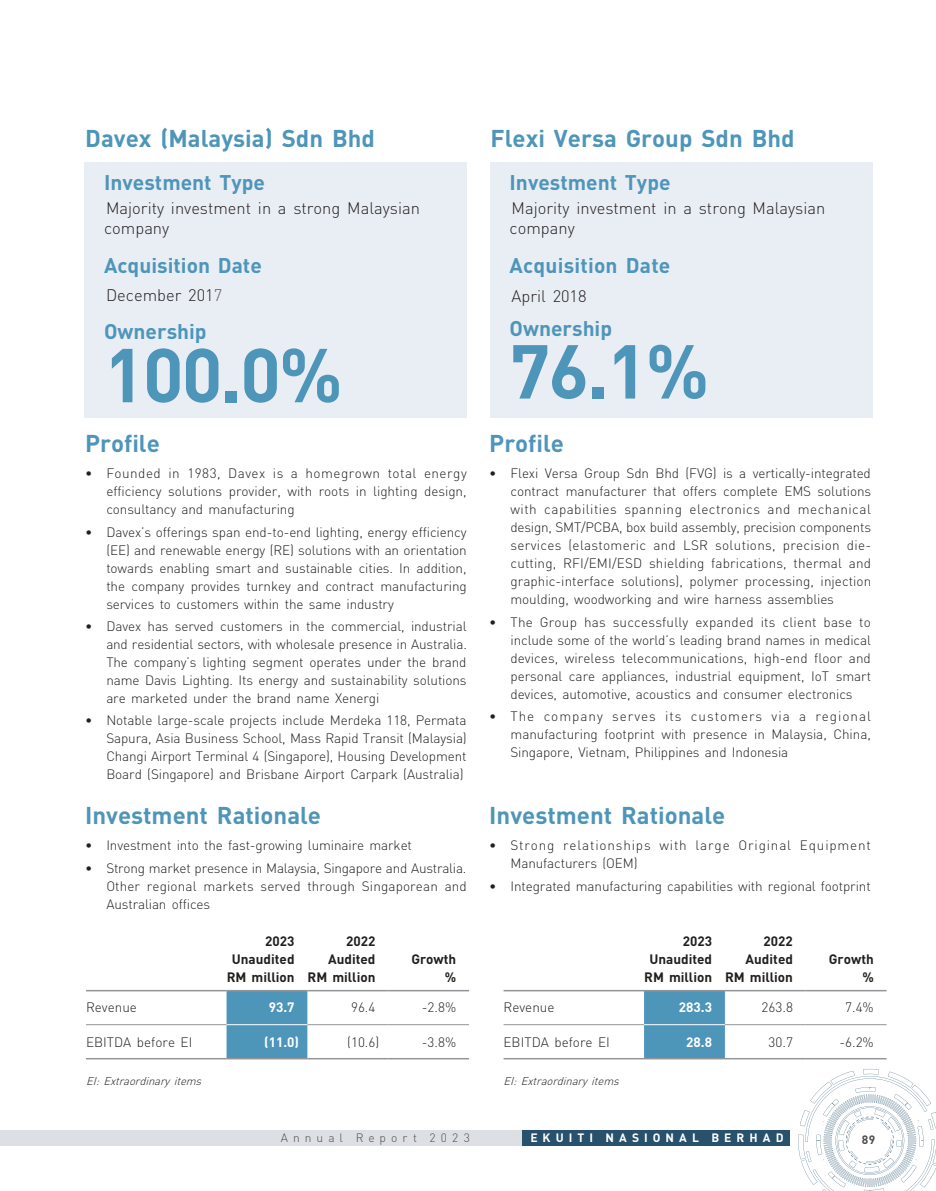
<style>
.page{position:relative;width:936px;height:1191px;background:#fff}
.page>*{position:absolute;margin:0;border:0;box-sizing:border-box;transform-origin:0 0}
.t1{font:700 75px "DIN";color:#4e95ba}
.t2{font:700 24px "DIN";color:#4e95ba}
.t3{font:700 21px "DIN";color:#4e95ba}
.t4{font:300 16.5px/19.8px "DIN";color:#231f20}
.t5{font:300 13.5px/18px "DIN";letter-spacing:-.01em;color:#231f20;text-align:justify}
.t6{font:700 13.5px/18px "DIN";color:#231f20;text-align:right}
.t7{font:300 13.5px/18px "DIN";letter-spacing:.06em;color:#231f20}
.t8{font:700 13.5px "DIN";color:#fff}
.t9{font:700 12px "DIN";letter-spacing:.42em;color:#fff}
.t10{font:300 12px "DIN";letter-spacing:.415em;color:#4d4d4f}
.t11{font:700 12px "DIN";color:#4d4d4f}
.t12{font:italic 300 11.25px "DIN";color:#231f20}
.s1{color:#58595b}
</style>
<div class="page">
<svg style="left:798px;top:1069px;width:137px;height:122px"></svg>
<div style="left:85px;top:162px;width:382px;height:255px;background:#e9eef4"></div>
<div style="left:490px;top:162px;width:382px;height:255px;background:#e9eef4"></div>
<div style="left:226px;top:991px;width:81px;height:67px;background:#4e95ba"></div>
<hr style="left:86px;top:1058px;width:140px;height:1px;background:#939598">
<hr style="left:307px;top:1058px;width:81px;height:1px;background:#939598">
<hr style="left:388px;top:1058px;width:81px;height:1px;background:#939598">
<hr style="left:86px;top:990px;width:140px;height:1px;background:#939598">
<hr style="left:86px;top:1024px;width:140px;height:1px;background:#939598">
<hr style="left:307px;top:990px;width:81px;height:1px;background:#939598">
<hr style="left:307px;top:1024px;width:81px;height:1px;background:#939598">
<hr style="left:388px;top:990px;width:81px;height:1px;background:#939598">
<hr style="left:388px;top:1024px;width:81px;height:1px;background:#939598">
<hr style="left:226px;top:990px;width:81px;height:1px;background:#939598">
<hr style="left:226px;top:1058px;width:81px;height:1px;background:#939598">
<hr style="left:226px;top:1024px;width:81px;height:1px;background:#fff">
<div style="left:644px;top:991px;width:80px;height:67px;background:#4e95ba"></div>
<hr style="left:503px;top:1058px;width:141px;height:1px;background:#939598">
<hr style="left:724px;top:1058px;width:81px;height:1px;background:#939598">
<hr style="left:805px;top:1058px;width:81px;height:1px;background:#939598">
<hr style="left:503px;top:990px;width:141px;height:1px;background:#939598">
<hr style="left:503px;top:1024px;width:141px;height:1px;background:#939598">
<hr style="left:724px;top:990px;width:81px;height:1px;background:#939598">
<hr style="left:724px;top:1024px;width:81px;height:1px;background:#939598">
<hr style="left:805px;top:990px;width:81px;height:1px;background:#939598">
<hr style="left:805px;top:1024px;width:81px;height:1px;background:#939598">
<hr style="left:644px;top:990px;width:80px;height:1px;background:#939598">
<hr style="left:644px;top:1024px;width:80px;height:1px;background:#fff">
<hr style="left:644px;top:1058px;width:80px;height:1px;background:#939598">
<hr style="left:0;top:716px;width:1px;height:253px;background:#231f20">
<div style="left:0;top:1130px;width:521px;height:16px;background:#dedfe4"></div>
<div style="left:851px;top:1121px;width:38px;height:38px;background:#fff;border-radius:50%"></div>
<div style="left:523px;top:1130px;width:267px;height:16px;background:#27516c"></div>
<h2 class="t2" style="left:85px;top:122px;width:291px">Davex (Malaysia) Sdn Bhd</h2>
<h2 class="t2" style="left:490px;top:122px;width:305px">Flexi Versa Group Sdn Bhd</h2>
<h3 class="t3" style="left:104px;top:169px;width:162px">Investment Type</h3>
<p class="t4" style="left:104px;top:198px;width:317px">Majority investment in a strong Malaysian company</p>
<h3 class="t3" style="left:104px;top:251px;width:159px">Acquisition Date</h3>
<p class="t4" style="left:106px;top:285px;width:118px">December 201<span class="s1">7</span></p>
<h3 class="t3" style="left:104px;top:318px;width:104px">Ownership</h3>
<h1 class="t1" style="left:104px;top:326px;width:240px">100.0%</h1>
<h3 class="t3" style="left:509px;top:169px;width:162px">Investment Type</h3>
<p class="t4" style="left:509px;top:198px;width:317px">Majority investment in a strong Malaysian company</p>
<h3 class="t3" style="left:509px;top:252px;width:162px">Acquisition Date</h3>
<p class="t4" style="left:511px;top:285px;width:77px">April 2018</p>
<h3 class="t3" style="left:509px;top:314px;width:104px">Ownership</h3>
<h1 class="t1" style="left:509px;top:322px;width:201px">76.1%</h1>
<h2 class="t2" style="left:85px;top:427px;width:76px">Profile</h2>
<p class="t5" style="left:106px;top:464px;width:362px;text-indent:-21px">• Founded in 1983, Davex is a homegrown total energy efficiency solutions provider, with roots in lighting design, consultancy and manufacturing</p>
<p class="t5" style="left:106px;top:523px;width:362px;text-indent:-21px">• Davex’s offerings span end-to-end lighting, energy efficiency (EE) and renewable energy (RE) solutions with an orientation towards enabling smart and sustainable cities. In addition, the company provides turnkey and contract manufacturing services to customers within the same industry</p>
<p class="t5" style="left:106px;top:617px;width:362px;text-indent:-21px">• Davex has served customers in the commercial, industrial and residential sectors, with wholesale presence in Australia.<br>The company’s lighting segment operates under the brand name Davis Lighting. Its energy and sustainability solutions are marketed under the brand name Xenergi</p>
<p class="t5" style="left:106px;top:711px;width:362px;text-indent:-21px">• Notable large-scale projects include Merdeka 118, Permata Sapura, Asia Business School, Mass Rapid Transit (Malaysia)<br>Changi Airport Terminal 4 (Singapore), Housing Development Board (Singapore) and Brisbane Airport Carpark (Australia)</p>
<h2 class="t2" style="left:85px;top:799px;width:237px">Investment Rationale</h2>
<p class="t5" style="left:85px;top:836px;width:328px">• Investment into the fast-growing luminaire market</p>
<p class="t5" style="left:106px;top:858px;width:362px;text-indent:-21px">• Strong market presence in Malaysia, Singapore and Australia.<br>Other regional markets served through Singaporean and Australian offices</p>
<p class="t6" style="left:227px;top:931px;width:69px">2023<br>Unaudited<br>RM million</p>
<p class="t6" style="left:307px;top:931px;width:69px">2022<br>Audited<br>RM million</p>
<p class="t6" style="left:411px;top:949px;width:46px">Growth %</p>
<p class="t5" style="left:86px;top:998px;width:52px">Revenue</p>
<p class="t8" style="left:269px;top:998px;width:27px">93.7</p>
<p class="t5" style="left:351px;top:998px;width:26px">96.4</p>
<p class="t5" style="left:422px;top:998px;width:36px">-2.8%</p>
<p class="t5" style="left:86px;top:1032px;width:108px">EBITDA before EI</p>
<p class="t8" style="left:264px;top:1032px;width:36px">(11.0)</p>
<p class="t5" style="left:347px;top:1032px;width:34px">(10.6)</p>
<p class="t5" style="left:422px;top:1032px;width:36px">-3.8%</p>
<p class="t12" style="left:86px;top:1074px;width:120px">EI: Extraordinary items</p>
<h2 class="t2" style="left:489px;top:427px;width:76px">Profile</h2>
<p class="t5" style="left:510px;top:464px;width:362px;text-indent:-21px">• Flexi Versa Group Sdn Bhd (FVG) is a vertically-integrated contract manufacturer that offers complete EMS solutions with capabilities spanning electronics and mechanical design, SMT/PCBA, box build assembly, precision components services (elastomeric and LSR solutions, precision die&shy;cutting, RFI/EMI/ESD shielding fabrications, thermal and graphic-interface solutions), polymer processing, injection moulding, woodworking and wire harness assemblies</p>
<p class="t5" style="left:510px;top:613px;width:362px;text-indent:-21px">• The Group has successfully expanded its client base to include some of the world’s leading brand names in medical devices, wireless telecommunications, high-end floor and personal care appliances, industrial equipment, IoT smart devices, automotive, acoustics and consumer electronics</p>
<p class="t5" style="left:510px;top:707px;width:362px;text-indent:-21px">• The company serves its customers via a regional manufacturing footprint with presence in Malaysia, China, Singapore, Vietnam, Philippines and Indonesia</p>
<h2 class="t2" style="left:489px;top:799px;width:237px">Investment Rationale</h2>
<p class="t7" style="left:510px;top:836px;width:362px;text-indent:-21px">• Strong relationships with large Original Equipment<br>Manufacturers (OEM)</p>
<p class="t5" style="left:489px;top:876px;width:383px">• Integrated manufacturing capabilities with regional footprint</p>
<p class="t6" style="left:644px;top:931px;width:69px">2023<br>Unaudited<br>RM million</p>
<p class="t6" style="left:725px;top:931px;width:69px">2022<br>Audited<br>RM million</p>
<p class="t6" style="left:828px;top:949px;width:46px">Growth %</p>
<p class="t5" style="left:503px;top:998px;width:52px">Revenue</p>
<p class="t8" style="left:679px;top:998px;width:35px">283.3</p>
<p class="t5" style="left:761px;top:998px;width:33px">263.8</p>
<p class="t5" style="left:845px;top:998px;width:30px">7.4%</p>
<p class="t5" style="left:503px;top:1032px;width:108px">EBITDA before EI</p>
<p class="t8" style="left:686px;top:1032px;width:27px">28.8</p>
<p class="t5" style="left:768px;top:1032px;width:26px">30.7</p>
<p class="t5" style="left:839px;top:1032px;width:36px">-6.2%</p>
<p class="t12" style="left:503px;top:1074px;width:120px">EI: Extraordinary items</p>
<p class="t10" style="left:281px;top:1130px;width:191px">Annual Report 2023</p>
<p class="t9" style="left:530px;top:1130px;width:255px">EKUITI NASIONAL BERHAD</p>
<p class="t11" style="left:861px;top:1131px;width:15px">89</p>
</div>
